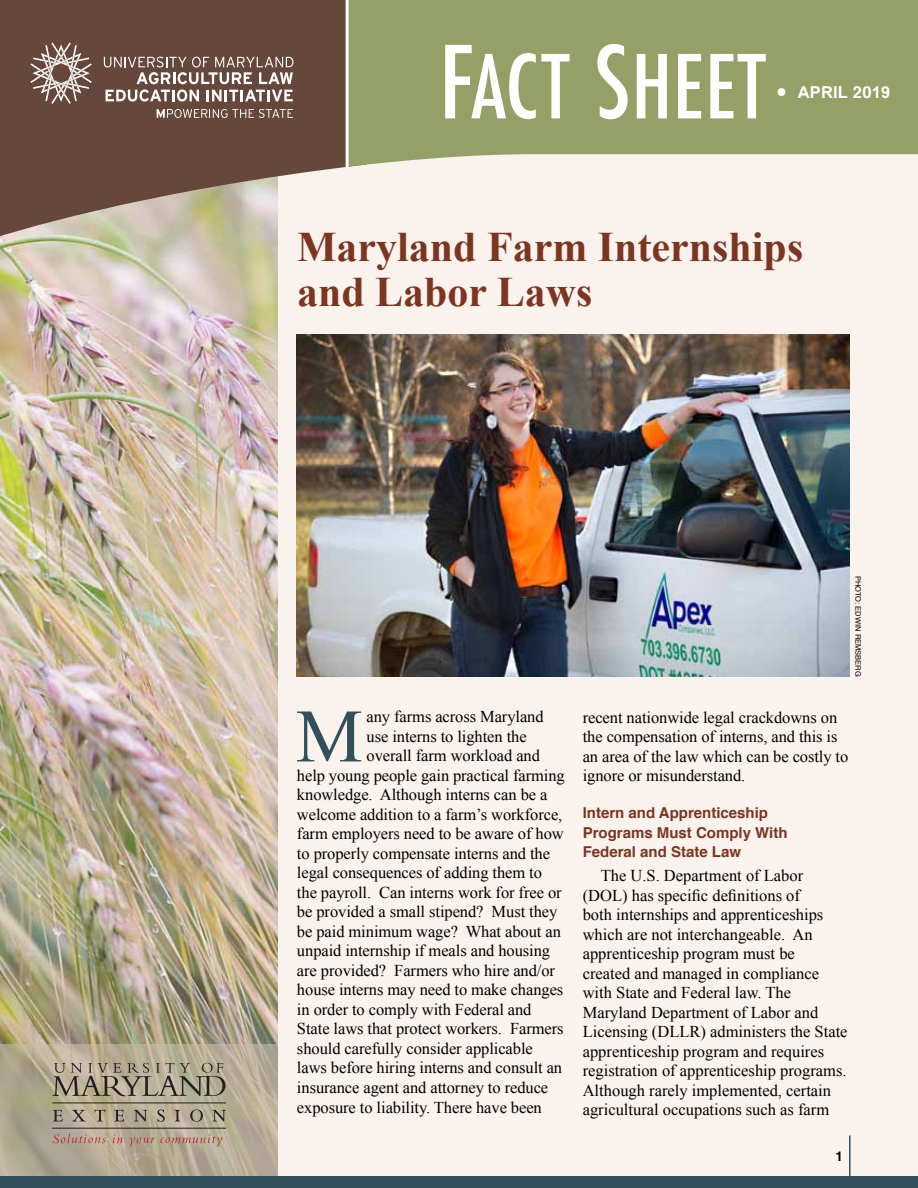
<style>
.page{position:relative;width:918px;height:1188px;background:#f9f2ed}
.page>*{position:absolute;margin:0;border:0;box-sizing:border-box;transform-origin:0 0}
.t1{font:500 condensed 85.5px "Futura";letter-spacing:.015em;color:#fff}
.t2{font:75.45px "Times New Roman";color:#344f5c}
.t3{font:700 42px/45px "Times New Roman";color:#7c3520}
.t4{font:16.5px/19.5px "Times New Roman";letter-spacing:-.005em;color:#000}
.t5{font:700 16.5px "Arial";letter-spacing:.01em;color:#fff}
.t6{font:700 15px/19.5px "Helvetica";color:#7c3520}
.t7{font:700 13.5px "Helvetica";color:#000}
.t8{font:7.5px "Helvetica";color:#000}
.s1{font-size:97.5px}
.s2{font-family:"Helvetica";font-size:36px}
.s3{font-family:"Helvetica"}
</style>
<div class="page">
<hr style="left:849px;top:1136px;width:1px;height:40px;background:#344f5c">
<img style="left:0;top:236px;width:277px;height:808px">
<svg style="left:0;top:1044px;width:278px;height:132px"></svg>
<div style="left:0;top:1176px;width:918px;height:12px;background:#344f5c"></div>
<svg style="left:53px;top:1134px;width:53px;height:9px"></svg>
<svg style="left:113px;top:1134px;width:10px;height:9px"></svg>
<svg style="left:129px;top:1134px;width:93px;height:12px"></svg>
<svg style="left:52px;top:1063px;width:173px;height:33px"></svg>
<svg style="left:53px;top:1110px;width:10px;height:11px"></svg>
<svg style="left:72px;top:1110px;width:14px;height:11px"></svg>
<svg style="left:95px;top:1110px;width:10px;height:11px"></svg>
<svg style="left:114px;top:1110px;width:10px;height:11px"></svg>
<svg style="left:134px;top:1110px;width:14px;height:11px"></svg>
<svg style="left:157px;top:1110px;width:8px;height:12px"></svg>
<svg style="left:175px;top:1110px;width:5px;height:11px"></svg>
<svg style="left:190px;top:1109px;width:13px;height:13px"></svg>
<svg style="left:212px;top:1110px;width:14px;height:11px"></svg>
<hr style="left:52px;top:1128px;width:174px;height:1px;background:#231f20">
<hr style="left:52px;top:1103px;width:174px;height:1px;background:#231f20">
<svg style="left:0;top:0;width:346px;height:236px;fill:#65473b"></svg>
<div style="left:349px;top:0;width:569px;height:167px;background:#94a066"></div>
<hr style="left:346px;top:0;width:3px;height:167px;background:#fff">
<img style="left:296px;top:334px;width:554px;height:342px">
<svg style="left:30px;top:42px;width:62px;height:62px"></svg>
<svg style="left:157px;top:109px;width:136px;height:9px"></svg>
<svg style="left:104px;top:57px;width:189px;height:45px"></svg>
<h1 class="t1" style="left:440px;top:32px;width:328px"><span class="s1">F</span>ACT <span class="s1">S</span>HEET</h1>
<p class="t5" style="left:775px;top:80px;width:117px"><span class="s2">•</span> APRIL <span class="s3">20</span>19</p>
<h3 class="t3" style="left:297px;top:223px;width:508px">Maryland Farm Internships and Labor Laws</h3>
<p class="t8" style="left:864px;top:576px;width:102px;rotate:90deg">PHOTO: Edwin remsberg</p>
<h2 class="t2" style="left:296px;top:685px;width:69px">M</h2>
<p class="t4" style="left:367px;top:707px;width:179px">any farms across Maryland</p>
<p class="t4" style="left:367px;top:726px;width:162px">use interns to lighten the</p>
<p class="t4" style="left:367px;top:746px;width:175px">overall farm workload and</p>
<p class="t4" style="left:297px;top:765px;width:269px">help young people gain practical farming</p>
<p class="t4" style="left:297px;top:785px;width:252px">knowledge. Although interns can be a</p>
<p class="t4" style="left:297px;top:804px;width:267px">welcome addition to a farm’s workforce,</p>
<p class="t4" style="left:297px;top:824px;width:268px">farm employers need to be aware of how</p>
<p class="t4" style="left:297px;top:843px;width:255px">to properly compensate interns and the</p>
<p class="t4" style="left:297px;top:863px;width:247px">legal consequences of adding them to</p>
<p class="t4" style="left:297px;top:882px;width:266px">the payroll. Can interns work for free or</p>
<p class="t4" style="left:297px;top:902px;width:262px">be provided a small stipend? Must they</p>
<p class="t4" style="left:297px;top:921px;width:265px">be paid minimum wage? What about an</p>
<p class="t4" style="left:297px;top:941px;width:255px">unpaid internship if meals and housing</p>
<p class="t4" style="left:297px;top:960px;width:260px">are provided? Farmers who hire and/or</p>
<p class="t4" style="left:297px;top:980px;width:268px">house interns may need to make changes</p>
<p class="t4" style="left:297px;top:999px;width:236px">in order to comply with Federal and</p>
<p class="t4" style="left:297px;top:1019px;width:268px">State laws that protect workers. Farmers</p>
<p class="t4" style="left:297px;top:1038px;width:237px">should carefully consider applicable</p>
<p class="t4" style="left:297px;top:1058px;width:267px">laws before hiring interns and consult an</p>
<p class="t4" style="left:297px;top:1077px;width:253px">insurance agent and attorney to reduce</p>
<p class="t4" style="left:297px;top:1097px;width:246px">exposure to liability. There have been</p>
<p class="t4" style="left:583px;top:707px;width:267px">recent nationwide legal crackdowns on the compensation of interns, and this is an area of the law which can be costly to ignore or misunderstand.</p>
<p class="t6" style="left:583px;top:804px;width:206px">Intern and Apprenticeship<br>Programs Must Comply With<br>Federal and State Law</p>
<p class="t4" style="left:583px;top:866px;width:266px;text-indent:18px">The U.S. Department of Labor (DOL) has specific definitions of<br>both internships and apprenticeships which are not interchangeable. An apprenticeship program must be<br>created and managed in compliance with State and Federal law. The Maryland Department of Labor and Licensing (DLLR) administers the State apprenticeship program and requires registration of apprenticeship programs.<br>Although rarely implemented, certain agricultural occupations such as farm</p>
<p class="t7" style="left:835px;top:1145px;width:9px">1</p>
</div>
